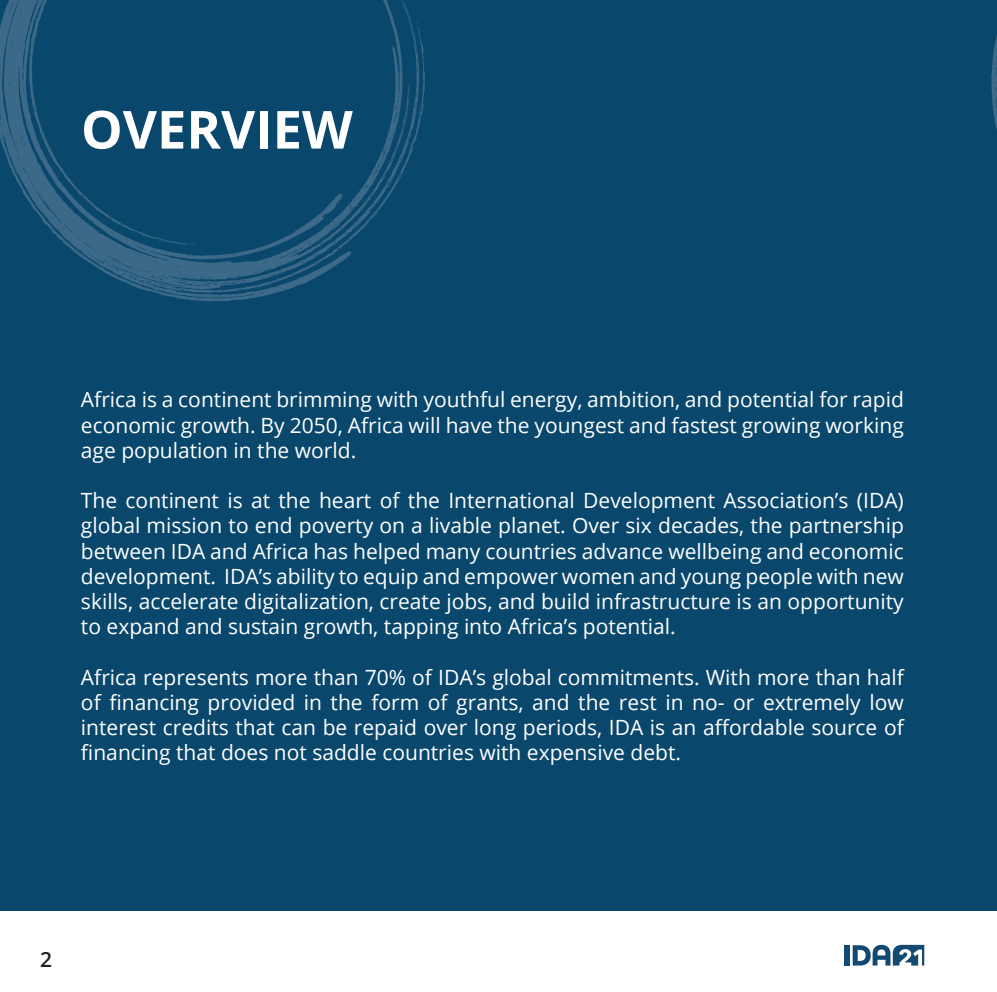
<style>
.page{position:relative;width:997px;height:992px;background:#fff}
.page>*{position:absolute;margin:0;border:0;box-sizing:border-box;transform-origin:0 0}
.t1{font:700 52.5px "Open Sans";color:#fff}
.t2{font:21px/25.2px "Open Sans";color:#fff;text-align:justify}
.t3{font:600 21px "Open Sans";color:#231f20}
</style>
<div class="page">
<div style="left:844px;top:945px;width:5px;height:20px;background:#124a73"></div>
<svg style="left:852px;top:944px;width:72px;height:21px"></svg>
<div style="left:0;top:0;width:992px;height:911px;background:#09476c"></div>
<div style="left:991px;top:0;width:5px;height:911px;background:#09476c"></div>
<svg style="left:0;top:0;width:425px;height:301px"></svg>
<svg style="left:991px;top:0;width:6px;height:301px"></svg>
<p class="t1" style="left:81px;top:92px;width:273px">OVERVIEW</p>
<p class="t2" style="left:81px;top:386px;width:824px">Africa is a continent brimming with youthful energy, ambition, and potential for rapid economic growth. By 2050, Africa will have the youngest and fastest growing working age population in the world.</p>
<p class="t2" style="left:81px;top:487px;width:824px">The continent is at the heart of the International Development Association’s (IDA) global mission to end poverty on a livable planet. Over six decades, the partnership between IDA and Africa has helped many countries advance wellbeing and economic development. IDA’s ability to equip and empower women and young people with new skills, accelerate digitalization, create jobs, and build infrastructure is an opportunity to expand and sustain growth, tapping into Africa’s potential.</p>
<p class="t2" style="left:81px;top:664px;width:824px">Africa represents more than 70% of IDA’s global commitments. With more than half of financing provided in the form of grants, and the rest in no- or extremely low interest credits that can be repaid over long periods, IDA is an affordable source of financing that does not saddle countries with expensive debt.</p>
<p class="t3" style="left:40px;top:944px;width:13px">2</p>
</div>
